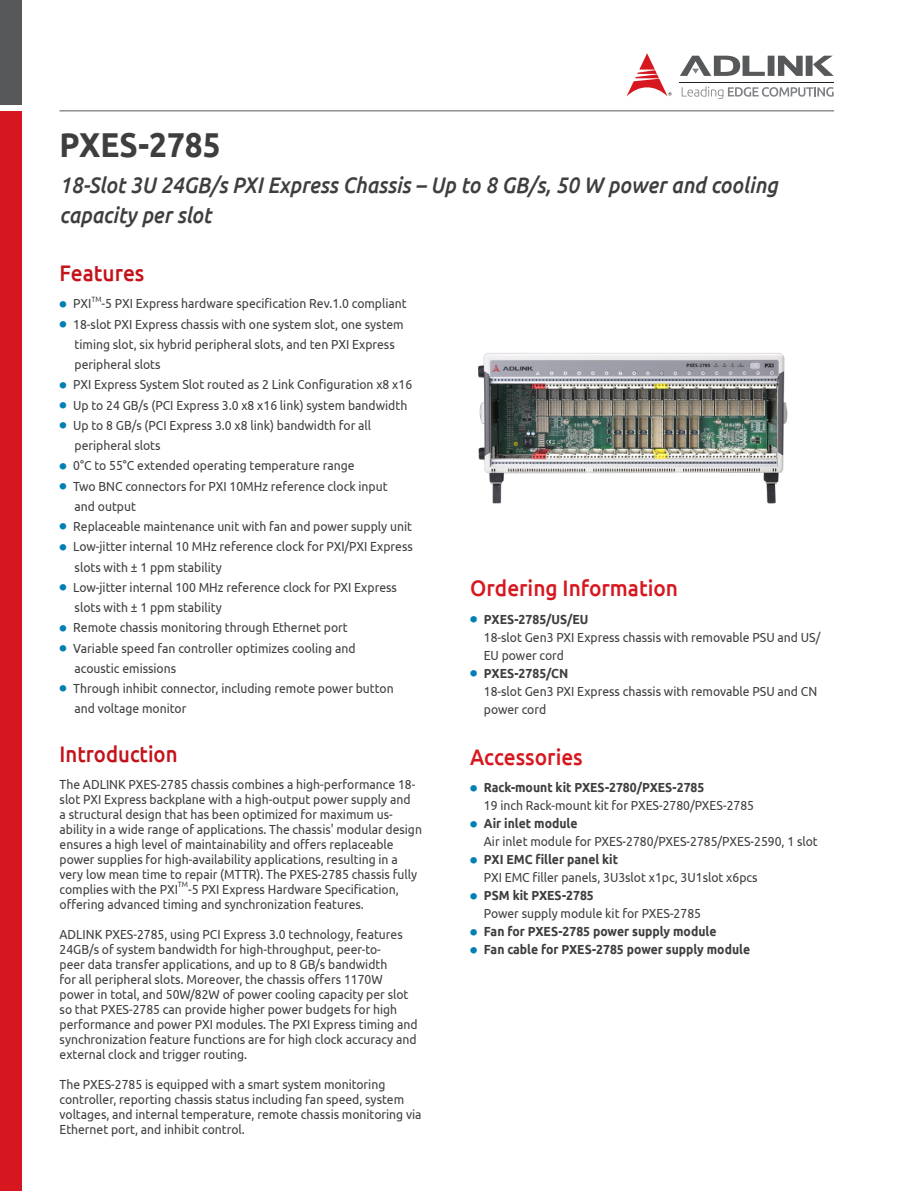
<style>
.page{position:relative;width:915px;height:1191px;background:#fff}
.page>*{position:absolute;margin:0;border:0;box-sizing:border-box;transform-origin:0 0}
.t1{font:700 34.5px "Ubuntu";color:#3e3e3f;scale:.91 1}
.t2{font:italic 500 22.5px/30px "Ubuntu";color:#3e3e3f;scale:.91 1}
.t3{font:500 22.5px "Ubuntu";color:#d7171f;scale:.93 1}
.t4{font:500 22.5px "Ubuntu";color:#c4121a;scale:.9 1}
.t5{font:500 22.5px "Ubuntu";color:#c4121a;scale:.93 1}
.t6{font:13.2px/15px "Ubuntu";color:#3e3e3f;scale:.92 1}
.t7{font:700 13.2px "Ubuntu";color:#3e3e3f;scale:.92 1}
.t8{font:7.65px "Ubuntu";color:#3e3e3f;scale:.92 1}
.s1{font-family:"Adobe Ming Std";font-weight:300;font-size:7.2px;color:#007fb4}
.s2{font-weight:700}
</style>
<div class="page">
<div style="left:0;top:111px;width:21px;height:1080px;background:#d7171f"></div>
<div style="left:0;top:0;width:21px;height:104px;background:#57585a"></div>
<img style="left:478px;top:353px;width:310px;height:151px">
<hr style="left:60px;top:110px;width:773px;height:1px;background:#57585a">
<svg style="left:680px;top:56px;width:153px;height:20px"></svg>
<svg style="left:626px;top:53px;width:45px;height:44px"></svg>
<svg style="left:681px;top:86px;width:152px;height:13px"></svg>
<hr style="left:679px;top:82px;width:154px;height:1px;background:#231f20">
<h1 class="t1" style="left:60px;top:124px;width:178px">PXES-2785</h1>
<h2 class="t2" style="left:60px;top:169px;width:790px">18-Slot 3U 24GB/s PXI Express Chassis – Up to 8 GB/s, 50 W power and cooling capacity per slot</h2>
<h2 class="t5" style="left:60px;top:259px;width:93px">Features</h2>
<p class="t6" style="left:60px;top:296px;width:36px"><span class="s1">●</span> PXI</p>
<p class="t8" style="left:91px;top:295px;width:13px">TM</p>
<p class="t6" style="left:101px;top:296px;width:333px">-5 PXI Express hardware specification Rev.1.0 compliant</p>
<p class="t6" style="left:75px;top:313px;width:359px;line-height:20.2px;text-indent:-15px"><span class="s1">●</span> 18-slot PXI Express chassis with one system slot, one system timing slot, six hybrid peripheral slots, and ten PXI Express peripheral slots</p>
<p class="t6" style="left:60px;top:377px;width:384px"><span class="s1">●</span> PXI Express System Slot routed as 2 Link Configuration x8 x16</p>
<p class="t6" style="left:60px;top:397px;width:379px"><span class="s1">●</span> Up to 24 GB/s (PCI Express 3.0 x8 x16 link) system bandwidth</p>
<p class="t6" style="left:75px;top:414px;width:324px;line-height:20.2px;text-indent:-15px"><span class="s1">●</span> Up to 8 GB/s (PCI Express 3.0 x8 link) bandwidth for all peripheral slots</p>
<p class="t6" style="left:60px;top:458px;width:322px"><span class="s1">●</span> 0°C to 55°C extended operating temperature range</p>
<p class="t6" style="left:75px;top:475px;width:341px;line-height:20.2px;text-indent:-15px"><span class="s1">●</span> Two BNC connectors for PXI 10MHz reference clock input and output</p>
<p class="t6" style="left:60px;top:518px;width:384px"><span class="s1">●</span> Replaceable maintenance unit with fan and power supply unit</p>
<p class="t6" style="left:75px;top:536px;width:369px;line-height:20.2px;text-indent:-15px"><span class="s1">●</span> Low-jitter internal 10 MHz reference clock for PXI/PXI Express slots with ± 1 ppm stability</p>
<p class="t6" style="left:75px;top:576px;width:352px;line-height:20.2px;text-indent:-15px"><span class="s1">●</span> Low-jitter internal 100 MHz reference clock for PXI Express slots with ± 1 ppm stability</p>
<p class="t6" style="left:60px;top:620px;width:314px"><span class="s1">●</span> Remote chassis monitoring through Ethernet port</p>
<p class="t6" style="left:75px;top:637px;width:307px;line-height:20.2px;text-indent:-15px"><span class="s1">●</span> Variable speed fan controller optimizes cooling and acoustic emissions</p>
<p class="t6" style="left:75px;top:678px;width:348px;line-height:20.2px;text-indent:-15px"><span class="s1">●</span> Through inhibit connector, including remote power button and voltage monitor</p>
<h2 class="t4" style="left:60px;top:739px;width:133px">Introduction</h2>
<p class="t6" style="left:60px;top:776px;width:395px">The ADLINK PXES-2785 chassis combines a high-performance 18- slot PXI Express backplane with a high-output power supply and<br>a structural design that has been optimized for maximum us&shy;ability in a wide range of applications. The chassis' modular design ensures a high level of maintainability and offers replaceable power supplies for high-availability applications, resulting in a very low mean time to repair (MTTR). The PXES-2785 chassis fully complies with the PXI</p>
<h2 class="t3" style="left:470px;top:574px;width:225px">Ordering Information</h2>
<p class="t6" style="left:483px;top:609px;width:367px;line-height:18px;text-indent:-14px"><span class="s1">●</span> <span class="s2">PXES-2785/US/EU<br></span>18-slot Gen3 PXI Express chassis with removable PSU and US/<br>EU power cord</p>
<p class="t6" style="left:483px;top:663px;width:364px;line-height:18px;text-indent:-14px"><span class="s1">●</span> <span class="s2">PXES-2785/CN<br></span>18-slot Gen3 PXI Express chassis with removable PSU and CN power cord</p>
<h2 class="t3" style="left:470px;top:743px;width:122px">Accessories</h2>
<p class="t6" style="left:483px;top:778px;width:295px;line-height:18px;text-indent:-14px"><span class="s1">●</span> <span class="s2">Rack-mount kit PXES-2780/PXES-2785<br></span>19 inch Rack-mount kit for PXES-2780/PXES-2785</p>
<p class="t6" style="left:483px;top:814px;width:364px;line-height:18px;text-indent:-14px"><span class="s1">●</span> <span class="s2">Air inlet module<br></span>Air inlet module for PXES-2780/PXES-2785/PXES-2590, 1 slot</p>
<p class="t6" style="left:483px;top:850px;width:299px;line-height:18px;text-indent:-14px"><span class="s1">●</span> <span class="s2">PXI EMC filler panel kit<br></span>PXI EMC filler panels, 3U3slot x1pc, 3U1slot x6pcs</p>
<p class="t6" style="left:483px;top:886px;width:237px;line-height:18px;text-indent:-14px"><span class="s1">●</span> <span class="s2">PSM kit PXES-2785<br></span>Power supply module kit for PXES-2785</p>
<p class="t7" style="left:470px;top:923px;width:269px"><span class="s1">●</span> Fan for PXES-2785 power supply module</p>
<p class="t7" style="left:470px;top:941px;width:305px"><span class="s1">●</span> Fan cable for PXES-2785 power supply module</p>
<p class="t8" style="left:178px;top:880px;width:13px">TM</p>
<p class="t6" style="left:60px;top:881px;width:370px;text-indent:128px">-5 PXI Express Hardware Specification, offering advanced timing and synchronization features.</p>
<p class="t6" style="left:60px;top:926px;width:390px">ADLINK PXES-2785, using PCI Express 3.0 technology, features 24GB/s of system bandwidth for high-throughput, peer-to-<br>peer data transfer applications, and up to 8 GB/s bandwidth<br>for all peripheral slots. Moreover, the chassis offers 1170W power in total, and 50W/82W of power cooling capacity per slot so that PXES-2785 can provide higher power budgets for high performance and power PXI modules. The PXI Express timing and synchronization feature functions are for high clock accuracy and external clock and trigger routing.</p>
<p class="t6" style="left:60px;top:1076px;width:395px">The PXES-2785 is equipped with a smart system monitoring controller, reporting chassis status including fan speed, system voltages, and internal temperature, remote chassis monitoring via Ethernet port, and inhibit control.</p>
</div>
